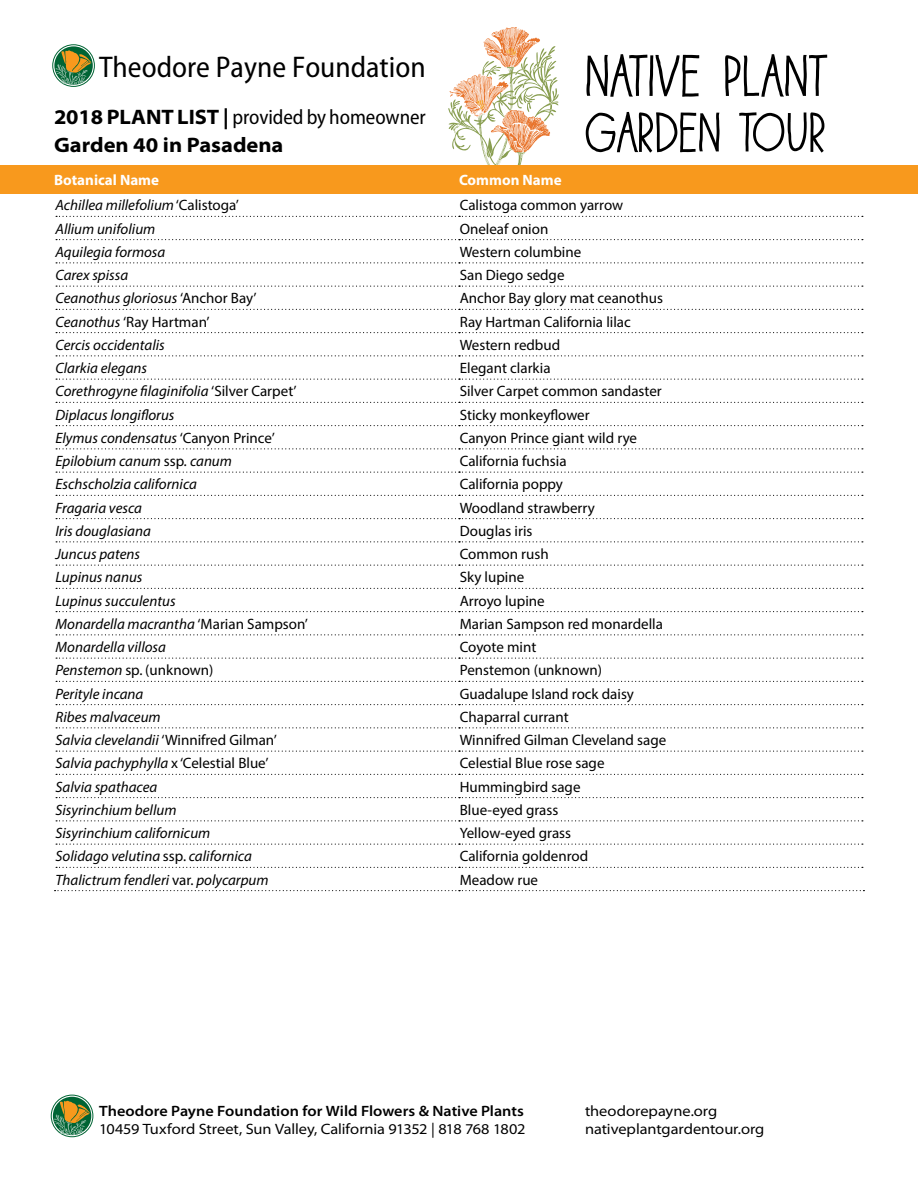
<style>
.page{position:relative;width:918px;height:1188px;background:#fff}
.page>*{position:absolute;margin:0;border:0;box-sizing:border-box;transform-origin:0 0}
.t1{font:900 57px "Paris Extra";letter-spacing:.005em;color:#000}
.t2{font:900 54px "Paris Extra";color:#000}
.t3{font:semi-condensed 30px "Myriad Pro";color:#000}
.t4{font:700 semi-expanded 21px/28.5px "Myriad Pro";color:#000}
.t5{font:italic 15px "Myriad Pro";color:#000}
.t6{font:15px "Myriad Pro";color:#000}
.t7{font:semi-expanded 15px "Myriad Pro";letter-spacing:-.005em;color:#000}
.t8{font:600 semi-expanded 15px "Myriad Pro";color:#000}
.t9{font:700 15px "Myriad Pro";color:#fff}
.s1{font-weight:400;font-stretch:semi-condensed}
.s2{font-style:normal}
.s3{font-style:italic}
</style>
<div class="page">
<svg style="left:448px;top:27px;width:111px;height:138px"></svg>
<div style="left:51px;top:1095px;width:42px;height:42px;border:1px solid #006434;border-radius:50%"></div>
<div style="left:53px;top:1097px;width:38px;height:38px;background:#006434;border-radius:50%"></div>
<svg style="left:54px;top:1101px;width:36px;height:34px"></svg>
<div style="left:53px;top:45px;width:42px;height:42px;border:1px solid #006434;border-radius:50%"></div>
<svg style="left:54px;top:46px;width:39px;height:39px"></svg>
<svg style="left:55px;top:50px;width:36px;height:35px"></svg>
<svg style="left:56px;top:216px;width:807px;height:1px"></svg>
<svg style="left:56px;top:239px;width:807px;height:1px"></svg>
<svg style="left:56px;top:262px;width:807px;height:1px"></svg>
<svg style="left:56px;top:286px;width:807px;height:1px"></svg>
<svg style="left:56px;top:309px;width:807px;height:1px"></svg>
<svg style="left:56px;top:332px;width:807px;height:1px"></svg>
<svg style="left:56px;top:355px;width:807px;height:1px"></svg>
<svg style="left:56px;top:379px;width:807px;height:1px"></svg>
<svg style="left:56px;top:402px;width:807px;height:1px"></svg>
<svg style="left:56px;top:425px;width:807px;height:1px"></svg>
<svg style="left:56px;top:448px;width:807px;height:1px"></svg>
<svg style="left:56px;top:472px;width:807px;height:1px"></svg>
<svg style="left:56px;top:495px;width:807px;height:1px"></svg>
<svg style="left:56px;top:518px;width:807px;height:1px"></svg>
<svg style="left:56px;top:541px;width:807px;height:1px"></svg>
<svg style="left:56px;top:565px;width:807px;height:1px"></svg>
<svg style="left:56px;top:588px;width:807px;height:1px"></svg>
<svg style="left:56px;top:611px;width:807px;height:1px"></svg>
<svg style="left:56px;top:634px;width:807px;height:1px"></svg>
<svg style="left:56px;top:658px;width:807px;height:1px"></svg>
<svg style="left:56px;top:681px;width:807px;height:1px"></svg>
<svg style="left:56px;top:704px;width:807px;height:1px"></svg>
<svg style="left:56px;top:727px;width:807px;height:1px"></svg>
<svg style="left:56px;top:751px;width:807px;height:1px"></svg>
<svg style="left:56px;top:774px;width:807px;height:1px"></svg>
<svg style="left:56px;top:797px;width:807px;height:1px"></svg>
<svg style="left:56px;top:820px;width:807px;height:1px"></svg>
<svg style="left:56px;top:844px;width:807px;height:1px"></svg>
<svg style="left:56px;top:867px;width:807px;height:1px"></svg>
<svg style="left:55px;top:890px;width:809px;height:1px"></svg>
<div style="left:0;top:165px;width:918px;height:29px;background:#f8991d"></div>
<h3 class="t3" style="left:99px;top:51px;width:328px">Theodore Payne Foundation</h3>
<h1 class="t1" style="left:585px;top:48px;width:242px">NATIVE PLANT</h1>
<h2 class="t2" style="left:585px;top:106px;width:242px">GARDEN TOUR</h2>
<h3 class="t4" style="left:54px;top:103px;width:373px">2018 PLANT LIST | <span class="s1">provided by homeowner<br></span>Garden 40 in Pasadena</h3>
<p class="t9" style="left:54px;top:170px;width:107px">Botanical Name</p>
<p class="t9" style="left:459px;top:170px;width:104px">Common Name</p>
<p class="t5" style="left:56px;top:196px;width:185px">Achillea millefolium <span class="s2">‘Calistoga’</span></p>
<p class="t6" style="left:460px;top:196px;width:165px">Calistoga common yarrow</p>
<p class="t5" style="left:56px;top:219px;width:101px">Allium unifolium</p>
<p class="t6" style="left:460px;top:219px;width:90px">Oneleaf onion</p>
<p class="t5" style="left:56px;top:243px;width:111px">Aquilegia formosa</p>
<p class="t6" style="left:460px;top:243px;width:123px">Western columbine</p>
<p class="t5" style="left:56px;top:266px;width:74px">Carex spissa</p>
<p class="t6" style="left:460px;top:266px;width:106px">San Diego sedge</p>
<p class="t5" style="left:56px;top:289px;width:203px">Ceanothus gloriosus <span class="s2">‘Anchor Bay’</span></p>
<p class="t6" style="left:460px;top:289px;width:205px">Anchor Bay glory mat ceanothus</p>
<p class="t6" style="left:56px;top:312px;width:156px"><span class="s3">Ceanothus</span> ‘Ray Hartman’</p>
<p class="t6" style="left:460px;top:312px;width:173px">Ray Hartman California lilac</p>
<p class="t5" style="left:56px;top:336px;width:111px">Cercis occidentalis</p>
<p class="t6" style="left:460px;top:336px;width:102px">Western redbud</p>
<p class="t5" style="left:56px;top:359px;width:93px">Clarkia elegans</p>
<p class="t6" style="left:460px;top:359px;width:92px">Elegant clarkia</p>
<p class="t5" style="left:56px;top:382px;width:243px">Corethrogyne filaginifolia <span class="s2">‘Silver Carpet’</span></p>
<p class="t6" style="left:460px;top:382px;width:204px">Silver Carpet common sandaster</p>
<p class="t5" style="left:56px;top:405px;width:121px">Diplacus longiflorus</p>
<p class="t6" style="left:460px;top:405px;width:131px">Sticky monkeyflower</p>
<p class="t5" style="left:56px;top:429px;width:221px">Elymus condensatus <span class="s2">‘Canyon Prince’</span></p>
<p class="t6" style="left:460px;top:429px;width:179px">Canyon Prince giant wild rye</p>
<p class="t5" style="left:56px;top:452px;width:178px">Epilobium canum <span class="s2">ssp</span>. canum</p>
<p class="t6" style="left:460px;top:452px;width:108px">California fuchsia</p>
<p class="t5" style="left:56px;top:475px;width:143px">Eschscholzia californica</p>
<p class="t6" style="left:460px;top:475px;width:105px">California poppy</p>
<p class="t5" style="left:56px;top:498px;width:88px">Fragaria vesca</p>
<p class="t6" style="left:460px;top:498px;width:137px">Woodland strawberry</p>
<p class="t5" style="left:56px;top:522px;width:97px">Iris douglasiana</p>
<p class="t6" style="left:460px;top:522px;width:74px">Douglas iris</p>
<p class="t5" style="left:56px;top:545px;width:86px">Juncus patens</p>
<p class="t6" style="left:460px;top:545px;width:90px">Common rush</p>
<p class="t5" style="left:56px;top:568px;width:89px">Lupinus nanus</p>
<p class="t6" style="left:460px;top:568px;width:66px">Sky lupine</p>
<p class="t5" style="left:56px;top:591px;width:122px">Lupinus succulentus</p>
<p class="t6" style="left:460px;top:591px;width:87px">Arroyo lupine</p>
<p class="t5" style="left:56px;top:615px;width:254px">Monardella macrantha <span class="s2">‘Marian Sampson’</span></p>
<p class="t6" style="left:460px;top:615px;width:205px">Marian Sampson red monardella</p>
<p class="t5" style="left:56px;top:638px;width:112px">Monardella villosa</p>
<p class="t6" style="left:460px;top:638px;width:78px">Coyote mint</p>
<p class="t6" style="left:56px;top:661px;width:160px"><span class="s3">Penstemon</span> sp. (unknown)</p>
<p class="t6" style="left:460px;top:661px;width:144px">Penstemon (unknown)</p>
<p class="t5" style="left:56px;top:684px;width:89px">Perityle incana</p>
<p class="t6" style="left:460px;top:684px;width:176px">Guadalupe Island rock daisy</p>
<p class="t5" style="left:56px;top:708px;width:107px">Ribes malvaceum</p>
<p class="t6" style="left:460px;top:708px;width:111px">Chaparral currant</p>
<p class="t5" style="left:56px;top:731px;width:223px">Salvia clevelandii <span class="s2">‘Winnifred Gilman’</span></p>
<p class="t6" style="left:460px;top:731px;width:208px">Winnifred Gilman Cleveland sage</p>
<p class="t5" style="left:56px;top:754px;width:215px">Salvia pachyphylla <span class="s2">x ‘Celestial Blue’</span></p>
<p class="t6" style="left:460px;top:754px;width:146px">Celestial Blue rose sage</p>
<p class="t5" style="left:56px;top:777px;width:103px">Salvia spathacea</p>
<p class="t6" style="left:460px;top:777px;width:122px">Hummingbird sage</p>
<p class="t5" style="left:56px;top:801px;width:122px">Sisyrinchium bellum</p>
<p class="t6" style="left:460px;top:801px;width:100px">Blue-eyed grass</p>
<p class="t5" style="left:56px;top:824px;width:156px">Sisyrinchium californicum</p>
<p class="t6" style="left:460px;top:824px;width:113px">Yellow-eyed grass</p>
<p class="t5" style="left:56px;top:847px;width:198px">Solidago velutina <span class="s2">ssp.</span> californica</p>
<p class="t6" style="left:460px;top:847px;width:130px">California goldenrod</p>
<p class="t5" style="left:56px;top:870px;width:215px">Thalictrum fendleri <span class="s2">var.</span> polycarpum</p>
<p class="t6" style="left:460px;top:870px;width:80px">Meadow rue</p>
<p class="t8" style="left:99px;top:1103px;width:426px">Theodore Payne Foundation for Wild Flowers &amp; Native Plants</p>
<p class="t7" style="left:585px;top:1103px;width:134px">theodorepayne.org</p>
<p class="t7" style="left:99px;top:1121px;width:428px">10459 Tuxford Street, Sun Valley, California 91352 | 818 768 1802</p>
<p class="t7" style="left:585px;top:1121px;width:181px">nativeplantgardentour.org</p>
</div>
